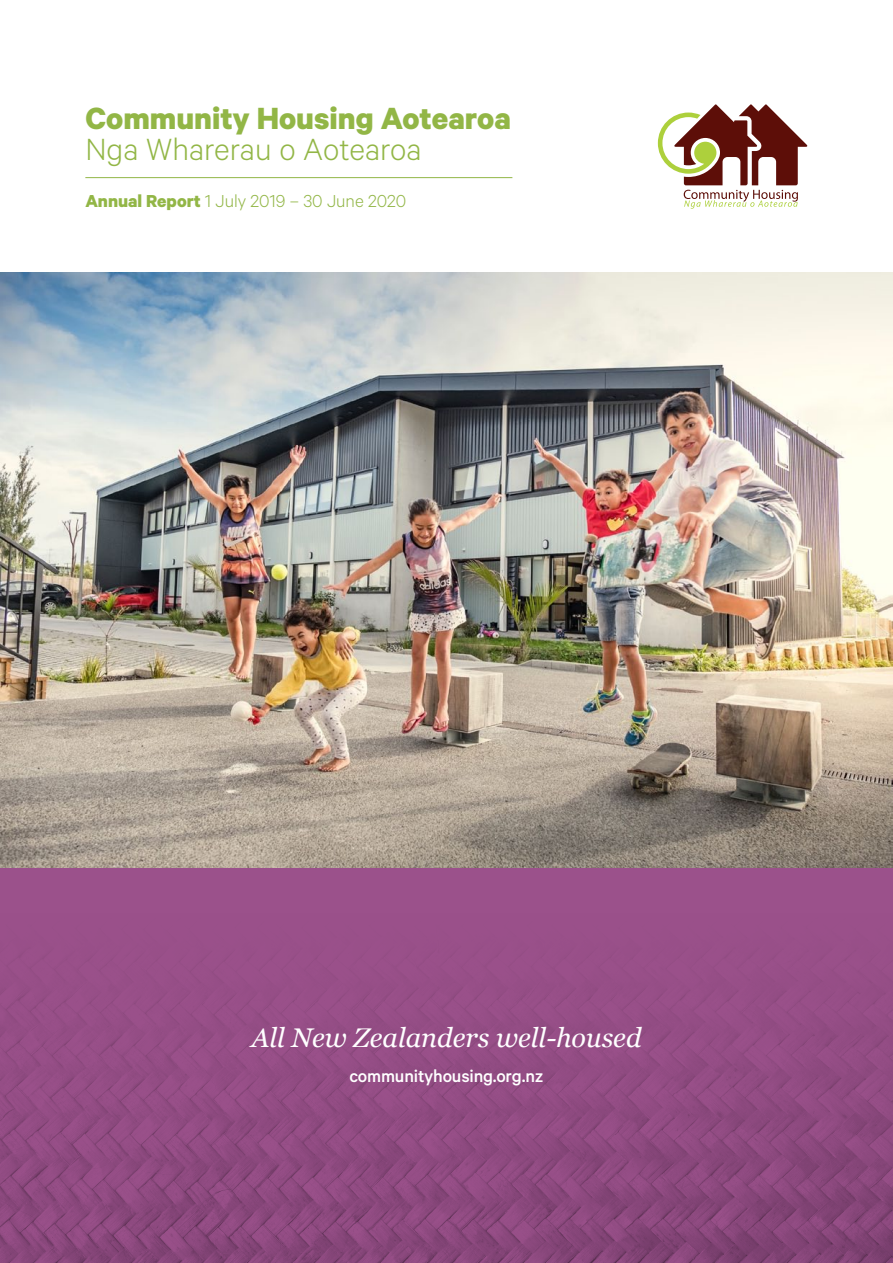
<style>
.page{position:relative;width:893px;height:1263px;background:#fff}
.page>*{position:absolute;margin:0;border:0;box-sizing:border-box;transform-origin:0 0}
.Heading_1{font:700 34.5px "Calibre";color:#92b646}
.Heading_1-2{font:300 34.5px "Calibre";color:#92b646}
.Heading_1-3{font:italic 27px "Georgia";color:#fff}
.Heading_1-4{font:300 19.5px "Calibre";color:#92b646}
.Heading_1-5{font:500 19.5px "Calibre";letter-spacing:-.01em;color:#fff}
.s1{font-weight:700}
</style>
<div class="page">
<div style="left:0;top:814px;width:893px;height:449px;background:#9b518b"></div>
<hr style="left:85px;top:177px;width:427px;height:1px;background:#92b646">
<svg style="left:658px;top:104px;width:150px;height:105px"></svg>
<img style="left:0;top:961px;width:893px;height:302px">
<img style="left:0;top:272px;width:893px;height:595px">
<p class="Heading_1" style="left:85px;top:97px;width:427px">Community Housing Aotearoa</p>
<p class="Heading_1-2" style="left:85px;top:129px;width:338px">Nga Wharerau o Aotearoa</p>
<p class="Heading_1-4" style="left:85px;top:189px;width:322px"><span class="s1">Annual Report</span> 1 July 2019 – 30 June 2020</p>
<p class="Heading_1-3" style="left:251px;top:1018px;width:392px">All New Zealanders well-housed</p>
<p class="Heading_1-5" style="left:349px;top:1064px;width:196px">communityhousing.org.nz</p>
</div>
